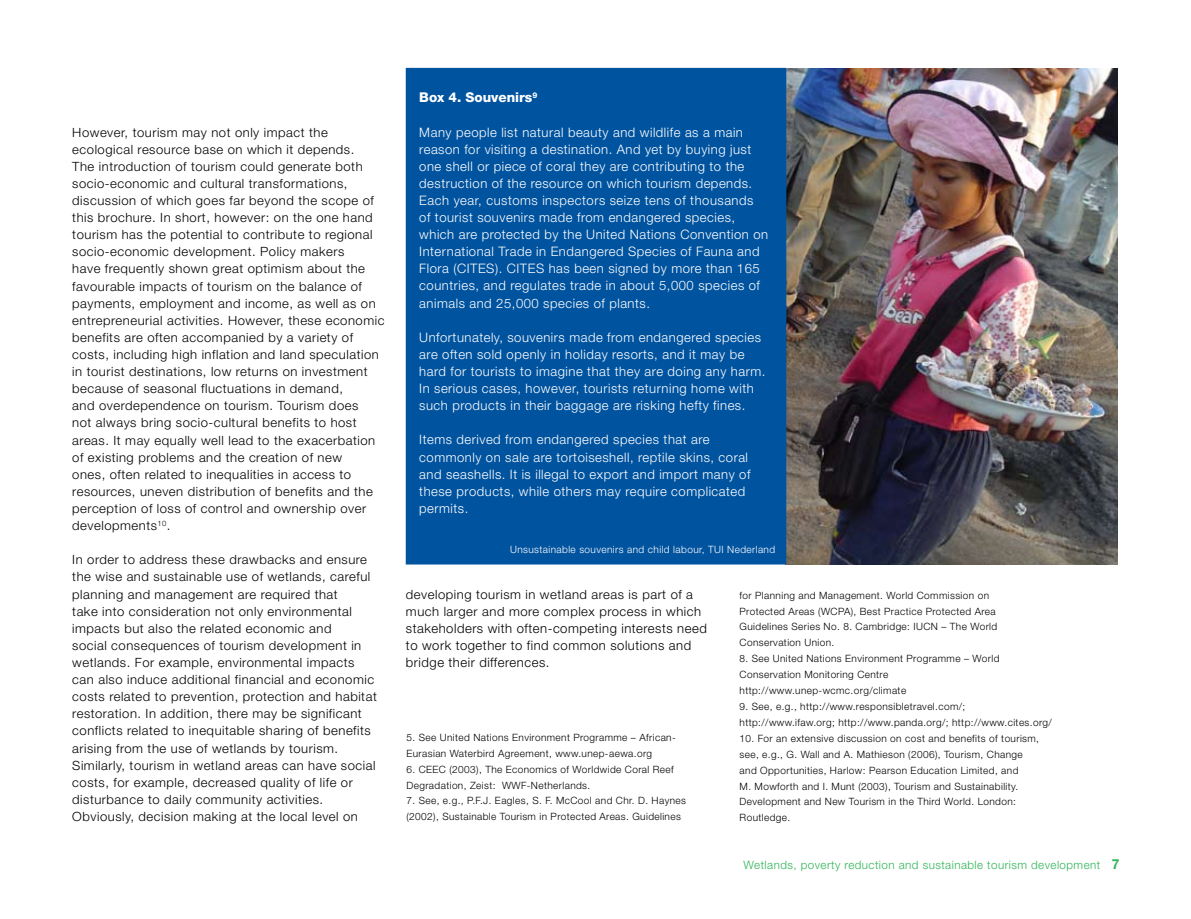
<style>
.page{position:relative;width:1191px;height:919px;background:#fff}
.page>*{position:absolute;margin:0;border:0;box-sizing:border-box;transform-origin:0 0}
.t1{font:800 13.5px "Helvetica Neue";color:#fff}
.t2{font:300 13.05px/17.1px "Helvetica Neue";letter-spacing:.04em;color:#fff}
.t3{font:300 13.05px/17.1px "Helvetica Neue";letter-spacing:.04em;color:#000}
.t4{font:300 12.75px/17.1px "Helvetica Neue";letter-spacing:.04em;color:#000}
.t5{font:300 11.55px "Helvetica Neue";letter-spacing:.04em;color:#2fb457}
.t6{font:300 10.05px/15.9px "Helvetica Neue";letter-spacing:.04em;color:#000}
.t7{font:300 10.05px "Helvetica Neue";letter-spacing:.04em;color:#fff}
.s1{font-weight:700;font-size:13.8px}
</style>
<div class="page">
<img style="left:786px;top:68px;width:331px;height:496px">
<div style="left:406px;top:68px;width:380px;height:496px;background:#00539f"></div>
<p class="t4" style="left:72px;top:123px;width:314px">However, tourism may not only impact the ecological resource base on which it depends.<br>The introduction of tourism could generate both socio-economic and cultural transformations, discussion of which goes far beyond the scope of this brochure. In short, however: on the one hand tourism has the potential to contribute to regional socio-economic development. Policy makers<br>have frequently shown great optimism about the favourable impacts of tourism on the balance of payments, employment and income, as well as on entrepreneurial activities. However, these economic benefits are often accompanied by a variety of costs, including high inflation and land speculation in tourist destinations, low returns on investment because of seasonal fluctuations in demand,<br>and overdependence on tourism. Tourism does<br>not always bring socio-cultural benefits to host areas. It may equally well lead to the exacerbation of existing problems and the creation of new<br>ones, often related to inequalities in access to resources, uneven distribution of benefits and the perception of loss of control and ownership over developments<sup>10</sup>.</p>
<p class="t4" style="left:72px;top:551px;width:306px">In order to address these drawbacks and ensure the wise and sustainable use of wetlands, careful planning and management are required that<br>take into consideration not only environmental impacts but also the related economic and<br>social consequences of tourism development in wetlands. For example, environmental impacts can also induce additional financial and economic costs related to prevention, protection and habitat restoration. In addition, there may be significant conflicts related to inequitable sharing of benefits arising from the use of wetlands by tourism.<br>Similarly, tourism in wetland areas can have social costs, for example, decreased quality of life or disturbance to daily community activities.<br>Obviously, decision making at the local level on</p>
<p class="t1" style="left:419px;top:89px;width:120px">Box 4. Souvenirs<sup>9</sup></p>
<p class="t2" style="left:419px;top:123px;width:350px">Many people list natural beauty and wildlife as a main reason for visiting a destination. And yet by buying just one shell or piece of coral they are contributing to the destruction of the resource on which tourism depends.<br>Each year, customs inspectors seize tens of thousands<br>of tourist souvenirs made from endangered species, which are protected by the United Nations Convention on International Trade in Endangered Species of Fauna and Flora (CITES). CITES has been signed by more than 165 countries, and regulates trade in about 5,000 species of animals and 25,000 species of plants.</p>
<p class="t2" style="left:419px;top:328px;width:348px">Unfortunately, souvenirs made from endangered species are often sold openly in holiday resorts, and it may be hard for tourists to imagine that they are doing any harm.<br>In serious cases, however, tourists returning home with such products in their baggage are risking hefty fines.</p>
<p class="t2" style="left:419px;top:431px;width:332px">Items derived from endangered species that are commonly on sale are tortoiseshell, reptile skins, coral and seashells. It is illegal to export and import many of these products, while others may require complicated permits.</p>
<p class="t7" style="left:510px;top:543px;width:266px">Unsustainable souvenirs and child labour, TUI Nederland</p>
<p class="t6" style="left:739px;top:586px;width:259px">for Planning and Management. World Commission on Protected Areas (WCPA), Best Practice Protected Area Guidelines Series No. 8. Cambridge: IUCN – The World Conservation Union.</p>
<p class="t6" style="left:739px;top:650px;width:261px">8. See United Nations Environment Programme – World<br>Conservation Monitoring Centre http://www.unep-wcmc.org/climate</p>
<p class="t6" style="left:739px;top:698px;width:314px">9. See, e.g., http://www.responsibletravel.com/; http://www.ifaw.org; http://www.panda.org/; http://www.cites.org/</p>
<p class="t6" style="left:739px;top:730px;width:301px">10. For an extensive discussion on cost and benefits of tourism, see, e.g., G. Wall and A. Mathieson (2006), Tourism, Change and Opportunities, Harlow: Pearson Education Limited, and<br>M. Mowforth and I. Munt (2003), Tourism and Sustainability.<br>Development and New Tourism in the Third World. London:<br>Routledge.</p>
<p class="t4" style="left:406px;top:585px;width:297px">developing tourism in wetland areas is part of a much larger and more complex process in which</p>
<p class="t3" style="left:406px;top:619px;width:302px">stakeholders with often-competing interests need to work together to find common solutions and bridge their differences.</p>
<p class="t6" style="left:406px;top:729px;width:271px">5. See United Nations Environment Programme – African-<br>Eurasian Waterbird Agreement, www.unep-aewa.org</p>
<p class="t6" style="left:406px;top:760px;width:269px">6. CEEC (2003), The Economics of Worldwide Coral Reef<br>Degradation, Zeist: WWF-Netherlands.</p>
<p class="t6" style="left:406px;top:792px;width:281px">7. See, e.g., P.F.J. Eagles, S. F. McCool and Chr. D. Haynes (2002), Sustainable Tourism in Protected Areas. Guidelines</p>
<p class="t5" style="left:743px;top:858px;width:377px">Wetlands, poverty reduction and sustainable tourism development <span class="s1">7</span></p>
</div>
